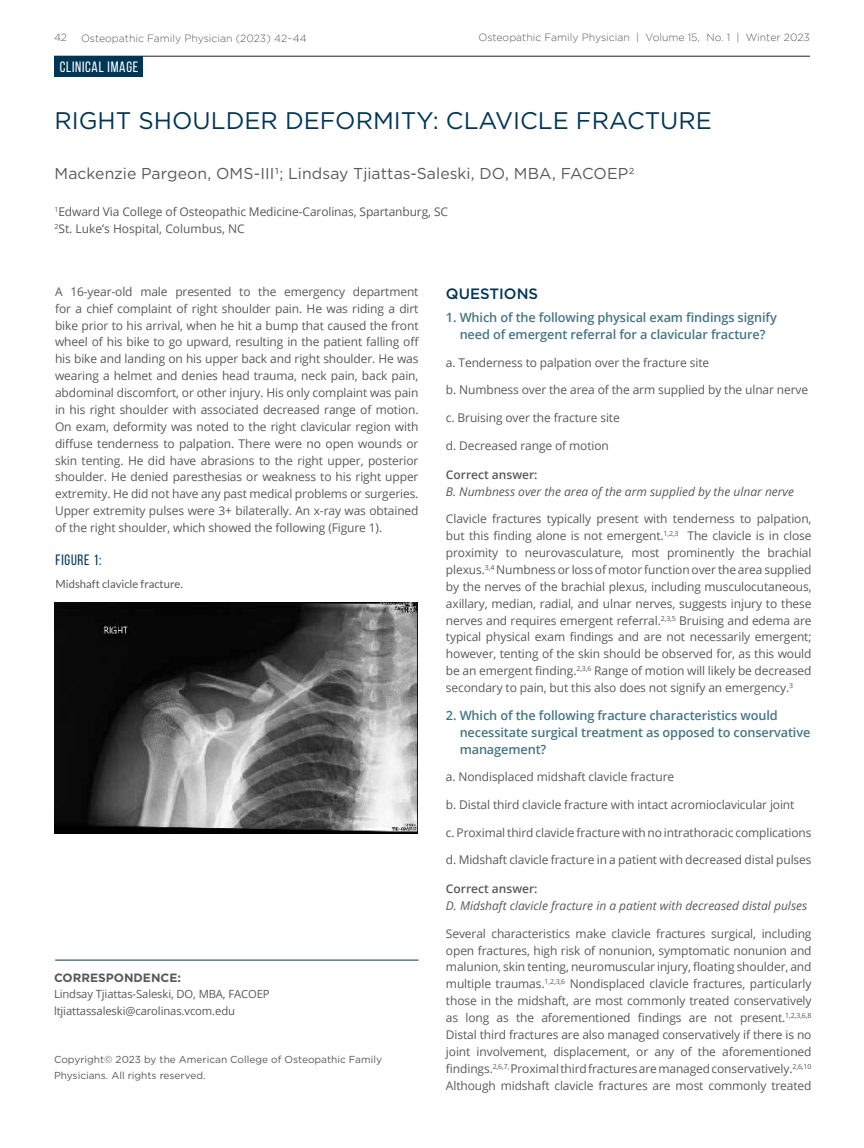
<style>
.page{position:relative;width:864px;height:1148px;background:#fff}
.page>*{position:absolute;margin:0;border:0;box-sizing:border-box;transform-origin:0 0}
.t1{font:24px "Gotham";color:#003655}
.t2{font:15.75px "Gotham";letter-spacing:.005em;color:#58595b}
.t3{font:15px "Bebas Neue";letter-spacing:.05em;color:#fff}
.t4{font:500 15px "Gotham";color:#003655}
.t5{font:15px "Bebas Neue";letter-spacing:.05em;color:#003655}
.t6{font:600 12.75px/17px "Open Sans";letter-spacing:-.01em;color:#467685;text-align:center}
.t7{font:12px/17px "Open Sans";letter-spacing:-.01em;color:#58595b;text-align:justify}
.t8{font:italic 12px "Open Sans";color:#58595b}
.t9{font:600 12px "Open Sans";color:#58595b}
.t10{font:700 12px "Gotham";color:#58595b}
.t11{font:11.25px/16.5px "Open Sans";letter-spacing:-.01em;color:#58595b}
.t12{font:11.25px "Lato";color:#58595b}
.t13{font:300 10.5px "Gotham";color:#58595b}
.t14{font:10.2px/16.5px "Gotham";color:#58595b}
</style>
<div class="page">
<hr style="left:54px;top:56px;width:756px;height:1px;background:#58595b">
<div style="left:54px;top:56px;width:88px;height:21px;background:#003655"></div>
<hr style="left:55px;top:959px;width:364px;height:1px;background:#003655">
<img style="left:54px;top:603px;width:364px;height:230px">
<p class="t13" style="left:54px;top:32px;width:15px">42</p>
<p class="t13" style="left:478px;top:32px;width:333px">Osteopathic Family Physician | Volume 15, No. 1 | Winter 2023</p>
<p class="t3" style="left:60px;top:58px;width:80px">CLINICAL IMAGE</p>
<h1 class="t1" style="left:54px;top:105px;width:659px">RIGHT SHOULDER DEFORMITY: CLAVICLE FRACTURE</h1>
<h2 class="t2" style="left:54px;top:163px;width:582px">Mackenzie Pargeon, OMS-III1; Lindsay Tjiattas-Saleski, DO, MBA, FACOEP2</h2>
<p class="t13" style="left:81px;top:32px;width:227px">Osteopathic Family Physician (2023) 42–44</p>
<p class="t7" style="left:54px;top:203px;width:395px"><sup>1</sup>Edward Via College of Osteopathic Medicine-Carolinas, Spartanburg, SC<br><sup>2</sup>St. Luke’s Hospital, Columbus, NC</p>
<p class="t7" style="left:55px;top:283px;width:365px">A 16-year-old male presented to the emergency department for a chief complaint of right shoulder pain. He was riding a dirt bike prior to his arrival, when he hit a bump that caused the front wheel of his bike to go upward, resulting in the patient falling off his bike and landing on his upper back and right shoulder. He was wearing a helmet and denies head trauma, neck pain, back pain, abdominal discomfort, or other injury. His only complaint was pain in his right shoulder with associated decreased range of motion.<br>On exam, deformity was noted to the right clavicular region with diffuse tenderness to palpation. There were no open wounds or skin tenting. He did have abrasions to the right upper, posterior shoulder. He denied paresthesias or weakness to his right upper extremity. He did not have any past medical problems or surgeries.<br>Upper extremity pulses were 3+ bilaterally. An x-ray was obtained of the right shoulder, which showed the following (Figure 1).</p>
<p class="t5" style="left:56px;top:551px;width:48px">FIGURE 1:</p>
<p class="t12" style="left:56px;top:577px;width:129px">Midshaft clavicle fracture.</p>
<p class="t10" style="left:54px;top:970px;width:128px">CORRESPONDENCE:</p>
<p class="t11" style="left:54px;top:985px;width:217px">Lindsay Tjiattas-Saleski, DO, MBA, FACOEP ltjiattassaleski@carolinas.vcom.edu</p>
<p class="t14" style="left:54px;top:1050px;width:330px">Copyright© 2023 by the American College of Osteopathic Family<br>Physicians. All rights reserved.</p>
<p class="t4" style="left:446px;top:283px;width:94px">QUESTIONS</p>
<p class="t6" style="left:446px;top:309px;width:332px">1. Which of the following physical exam findings signify need of emergent referral for a clavicular fracture?</p>
<p class="t7" style="left:446px;top:354px;width:265px">a. Tenderness to palpation over the fracture site</p>
<p class="t7" style="left:446px;top:381px;width:364px">b. Numbness over the area of the arm supplied by the ulnar nerve</p>
<p class="t7" style="left:446px;top:409px;width:175px">c. Bruising over the fracture site</p>
<p class="t7" style="left:446px;top:437px;width:164px">d. Decreased range of motion</p>
<p class="t9" style="left:446px;top:466px;width:93px">Correct answer:</p>
<p class="t8" style="left:446px;top:483px;width:350px">B. Numbness over the area of the arm supplied by the ulnar nerve</p>
<p class="t7" style="left:446px;top:510px;width:367px">Clavicle fractures typically present with tenderness to palpation, but this finding alone is not emergent.<sup>1,2,3</sup> The clavicle is in close proximity to neurovasculature, most prominently the brachial plexus.<sup>3,4</sup> Numbness or loss of motor function over the area supplied by the nerves of the brachial plexus, including musculocutaneous, axillary, median, radial, and ulnar nerves, suggests injury to these nerves and requires emergent referral.<sup>2,3,5</sup> Bruising and edema are typical physical exam findings and are not necessarily emergent; however, tenting of the skin should be observed for, as this would be an emergent finding.<sup>2,3,6</sup> Range of motion will likely be decreased secondary to pain, but this also does not signify an emergency.<sup>3</sup></p>
<p class="t6" style="left:460px;top:706px;width:352px;text-align:left;text-indent:-14px">2. Which of the following fracture characteristics would necessitate surgical treatment as opposed to conservative management?</p>
<p class="t7" style="left:446px;top:768px;width:230px">a. Nondisplaced midshaft clavicle fracture</p>
<p class="t7" style="left:446px;top:795px;width:350px">b. Distal third clavicle fracture with intact acromioclavicular joint</p>
<p class="t7" style="left:446px;top:823px;width:367px">c. Proximal third clavicle fracture with no intrathoracic complications</p>
<p class="t7" style="left:446px;top:851px;width:367px">d. Midshaft clavicle fracture in a patient with decreased distal pulses</p>
<p class="t9" style="left:446px;top:880px;width:93px">Correct answer:</p>
<p class="t8" style="left:446px;top:897px;width:363px">D. Midshaft clavicle fracture in a patient with decreased distal pulses</p>
<p class="t7" style="left:446px;top:924px;width:367px">Several characteristics make clavicle fractures surgical, including open fractures, high risk of nonunion, symptomatic nonunion and malunion, skin tenting, neuromuscular injury, floating shoulder, and multiple traumas.<sup>1,2,3,6</sup> Nondisplaced clavicle fractures, particularly those in the midshaft, are most commonly treated conservatively as long as the aforementioned findings are not present.<sup>1,2,3,6,8<br></sup>Distal third fractures are also managed conservatively if there is no joint involvement, displacement, or any of the aforementioned findings.<sup>2,6,7,</sup> Proximal third fractures are managed conservatively.<sup>2,6,10<br></sup>Although midshaft clavicle fractures are most commonly treated</p>
</div>
